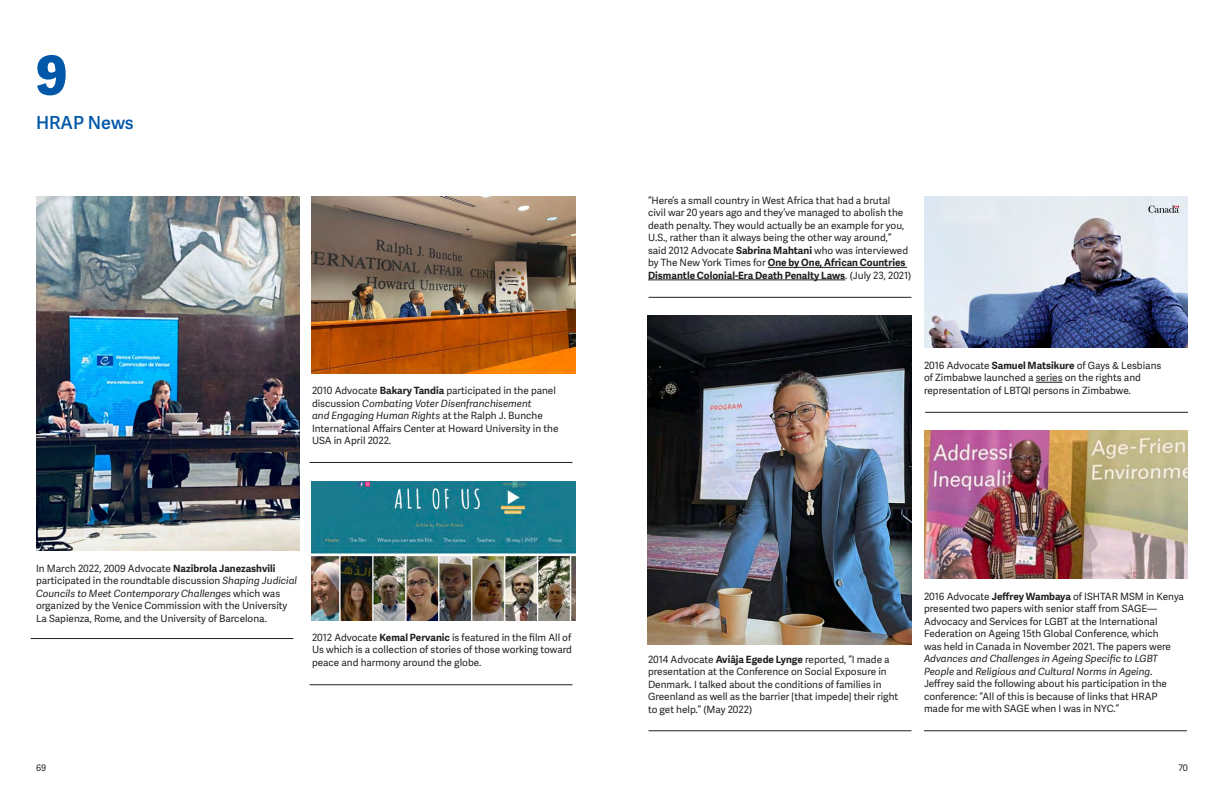
<style>
.page{position:relative;width:1224px;height:792px;background:#fff}
.page>*{position:absolute;margin:0;border:0;box-sizing:border-box;transform-origin:0 0}
.BODY{font:54px "Adelle Sans Eb";color:#0157a8}
.BODY-2{font:18px "Adelle Sans Sb";color:#0157a8}
.BODY-3{font:10px/12.5px "Adelle Sans";color:#231f20}
.t1{font:9px "Adelle Sans";color:#231f20}
.s1{font-weight:700}
.s2{font-style:italic}
</style>
<div class="page">
<hr style="left:768px;top:267px;width:139px;height:1px;background:#231f20">
<hr style="left:648px;top:280px;width:197px;height:1px;background:#231f20">
<svg style="left:1036px;top:382px;width:27px;height:1px"></svg>
<img style="left:36px;top:196px;width:264px;height:355px">
<img style="left:312px;top:196px;width:264px;height:177px">
<img style="left:648px;top:316px;width:263px;height:329px">
<img style="left:924px;top:431px;width:264px;height:147px">
<img style="left:924px;top:197px;width:264px;height:151px">
<img style="left:312px;top:481px;width:264px;height:140px">
<hr style="left:310px;top:462px;width:262px;height:1px;background:#231f20">
<hr style="left:310px;top:684px;width:262px;height:1px;background:#231f20">
<hr style="left:31px;top:638px;width:262px;height:1px;background:#231f20">
<hr style="left:649px;top:297px;width:262px;height:1px;background:#231f20">
<hr style="left:649px;top:731px;width:262px;height:1px;background:#231f20">
<hr style="left:924px;top:731px;width:263px;height:1px;background:#231f20">
<hr style="left:925px;top:412px;width:263px;height:1px;background:#231f20">
<p class="BODY" style="left:36px;top:36px;width:33px">9</p>
<p class="BODY-2" style="left:36px;top:109px;width:99px">HRAP News</p>
<p class="BODY-3" style="left:312px;top:384px;width:248px">2010 Advocate <span class="s1">Bakary Tandia</span> participated in the panel discussion <span class="s2">Combating Voter Disenfranchisement<br>and Engaging Human Rights</span> at the Ralph J. Bunche International Affairs Center at Howard University in the USA in April 2022.</p>
<p class="BODY-3" style="left:36px;top:561px;width:263px">In March 2022, 2009 Advocate <span class="s1">Nazibrola Janezashvili </span>participated in the roundtable discussion <span class="s2">Shaping Judicial Councils to Meet Contemporary Challenges</span> which was organized by the Venice Commission with the University La Sapienza, Rome, and the University of Barcelona.</p>
<p class="BODY-3" style="left:312px;top:631px;width:262px;text-align:justify">2012 Advocate <span class="s1">Kemal Pervanic</span> is featured in the film All of Us which is a collection of stories of those working toward peace and harmony around the globe.</p>
<p class="BODY-3" style="left:648px;top:194px;width:265px">“Here’s a small country in West Africa that had a brutal<br>civil war 20 years ago and they’ve managed to abolish the death penalty. They would actually be an example for you, U.S., rather than it always being the other way around,” said 2012 Advocate <span class="s1">Sabrina Mahtani</span> who was interviewed by The New York Times for <span class="s1">One by One, African Countries Dismantle Colonial-Era Death Penalty Laws</span>. (July 23, 2021)</p>
<p class="BODY-3" style="left:924px;top:359px;width:239px">2016 Advocate <span class="s1">Samuel Matsikure</span> of Gays &amp; Lesbians of Zimbabwe launched a series on the rights and representation of LBTQI persons in Zimbabwe.</p>
<p class="BODY-3" style="left:648px;top:653px;width:252px">2014 Advocate <span class="s1">Aviâja Egede Lynge</span> reported, “I made a presentation at the Conference on Social Exposure in Denmark. I talked about the conditions of families in Greenland as well as the barrier [that impede] their right to get help.” (May 2022)</p>
<p class="BODY-3" style="left:924px;top:590px;width:262px">2016 Advocate <span class="s1">Jeffrey Wambaya</span> of ISHTAR MSM in Kenya presented two papers with senior staff from SAGE— Advocacy and Services for LGBT at the International Federation on Ageing 15th Global Conference, which<br>was held in Canada in November 2021. The papers were <span class="s2">Advances and Challenges in Ageing Specific to LGBT People</span> and <span class="s2">Religious and Cultural Norms in Ageing</span>.<br>Jeffrey said the following about his participation in the conference: “All of this is because of links that HRAP made for me with SAGE when I was in NYC.”</p>
<p class="t1" style="left:36px;top:761px;width:12px">69</p>
<p class="t1" style="left:1178px;top:761px;width:11px">70</p>
</div>
